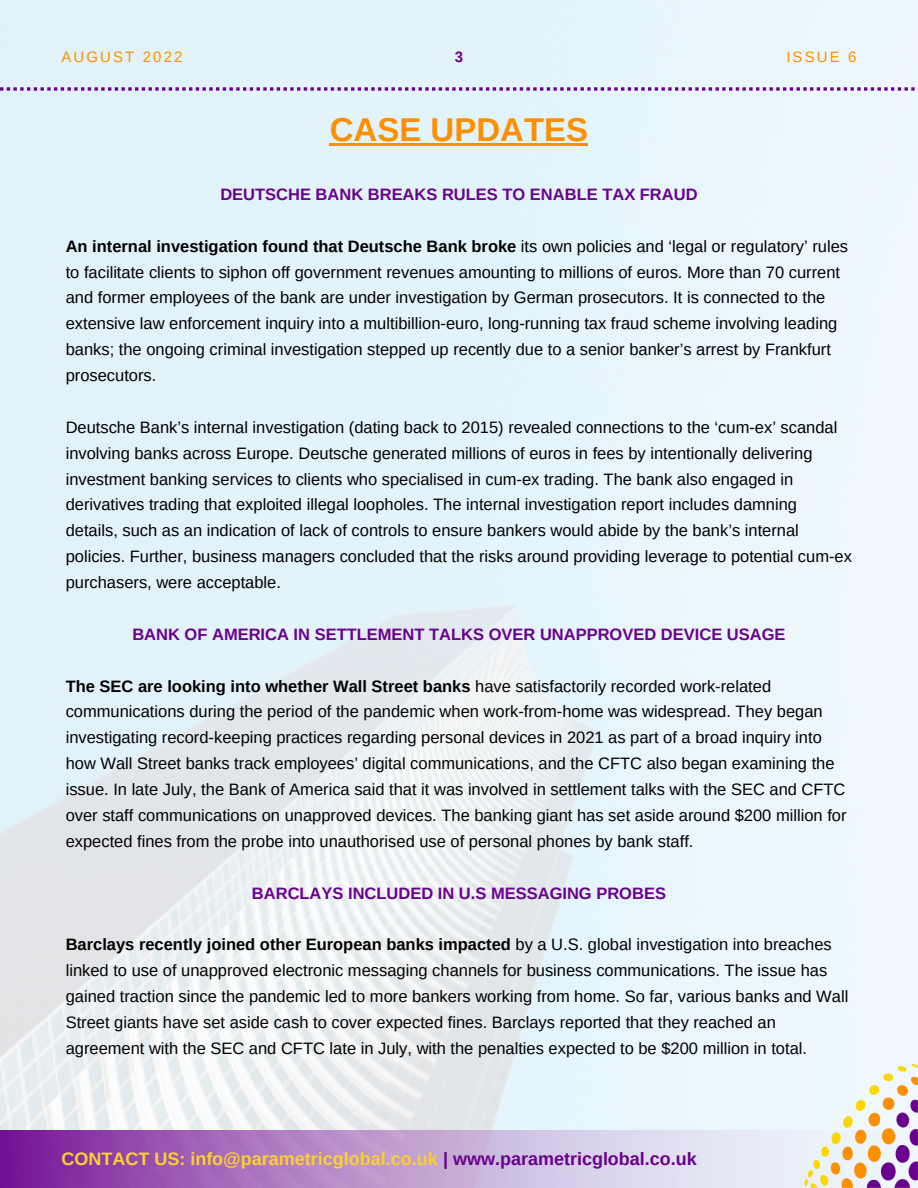
<style>
.page{position:relative;width:918px;height:1188px;background:#fff}
.page>*{position:absolute;margin:0;border:0;box-sizing:border-box;transform-origin:0 0}
.t1{font:700 33px "Arimo";color:#fe8f00}
.t2{font:700 18px "Arimo";color:#ffcf30}
.t3{font:16.5px/25.8px "Arimo";color:#000}
.t4{font:700 16.5px "Arimo";color:#6a008e}
.t5{font:15px "Arimo";letter-spacing:.14em;color:#fe8f00}
.t6{font:700 15px "Arimo";color:#6a008e}
.s1{font-weight:700}
.s2{color:#6a008e}
</style>
<div class="page">
<img style="left:0;top:0;width:918px;height:1130px">
<svg style="left:0;top:1130px;width:796px;height:58px;background:#ba96ce"></svg>
<hr style="left:330px;top:144px;width:258px;height:2px;background:#fe8f00">
<svg style="left:0;top:87px;width:915px;height:4px;background:#b08ccc"></svg>
<img style="left:796px;top:1034px;width:122px;height:154px">
<p class="t5" style="left:61px;top:49px;width:123px">AUGUST 2022</p>
<p class="t5" style="left:786px;top:49px;width:72px">ISSUE 6</p>
<p class="t6" style="left:455px;top:49px;width:10px">3</p>
<h1 class="t1" style="left:330px;top:112px;width:260px">CASE UPDATES</h1>
<p class="t4" style="left:220px;top:185px;width:479px">DEUTSCHE BANK BREAKS RULES TO ENABLE TAX FRAUD</p>
<p class="t3" style="left:66px;top:233px;width:784px"><span class="s1">An internal investigation found that Deutsche Bank broke</span> its own policies and ‘legal or regulatory’ rules to facilitate clients to siphon off government revenues amounting to millions of euros. More than 70 current and former employees of the bank are under investigation by German prosecutors. It is connected to the extensive law enforcement inquiry into a multibillion-euro, long-running tax fraud scheme involving leading banks; the ongoing criminal investigation stepped up recently due to a senior banker’s arrest by Frankfurt prosecutors.</p>
<p class="t3" style="left:66px;top:414px;width:788px">Deutsche Bank’s internal investigation (dating back to 2015) revealed connections to the ‘cum-ex’ scandal involving banks across Europe. Deutsche generated millions of euros in fees by intentionally delivering investment banking services to clients who specialised in cum-ex trading. The bank also engaged in derivatives trading that exploited illegal loopholes. The internal investigation report includes damning details, such as an indication of lack of controls to ensure bankers would abide by the bank’s internal policies. Further, business managers concluded that the risks around providing leverage to potential cum-ex purchasers, were acceptable.</p>
<p class="t4" style="left:132px;top:625px;width:655px">BANK OF AMERICA IN SETTLEMENT TALKS OVER UNAPPROVED DEVICE USAGE</p>
<p class="t3" style="left:66px;top:673px;width:782px"><span class="s1">The SEC are looking into whether Wall Street banks</span> have satisfactorily recorded work-related communications during the period of the pandemic when work-from-home was widespread. They began investigating record-keeping practices regarding personal devices in 2021 as part of a broad inquiry into how Wall Street banks track employees’ digital communications, and the CFTC also began examining the issue. In late July, the Bank of America said that it was involved in settlement talks with the SEC and CFTC over staff communications on unapproved devices. The banking giant has set aside around $200 million for expected fines from the probe into unauthorised use of personal phones by bank staff.</p>
<p class="t4" style="left:252px;top:884px;width:416px">BARCLAYS INCLUDED IN U.S MESSAGING PROBES</p>
<p class="t3" style="left:66px;top:932px;width:784px"><span class="s1">Barclays recently joined other European banks impacted</span> by a U.S. global investigation into breaches linked to use of unapproved electronic messaging channels for business communications. The issue has gained traction since the pandemic led to more bankers working from home. So far, various banks and Wall Street giants have set aside cash to cover expected fines. Barclays reported that they reached an agreement with the SEC and CFTC late in July, with the penalties expected to be $200 million in total.</p>
<p class="t2" style="left:61px;top:1149px;width:637px">CONTACT US: info@parametricglobal.co.uk <span class="s2">| www.parametricglobal.co.uk</span></p>
</div>
